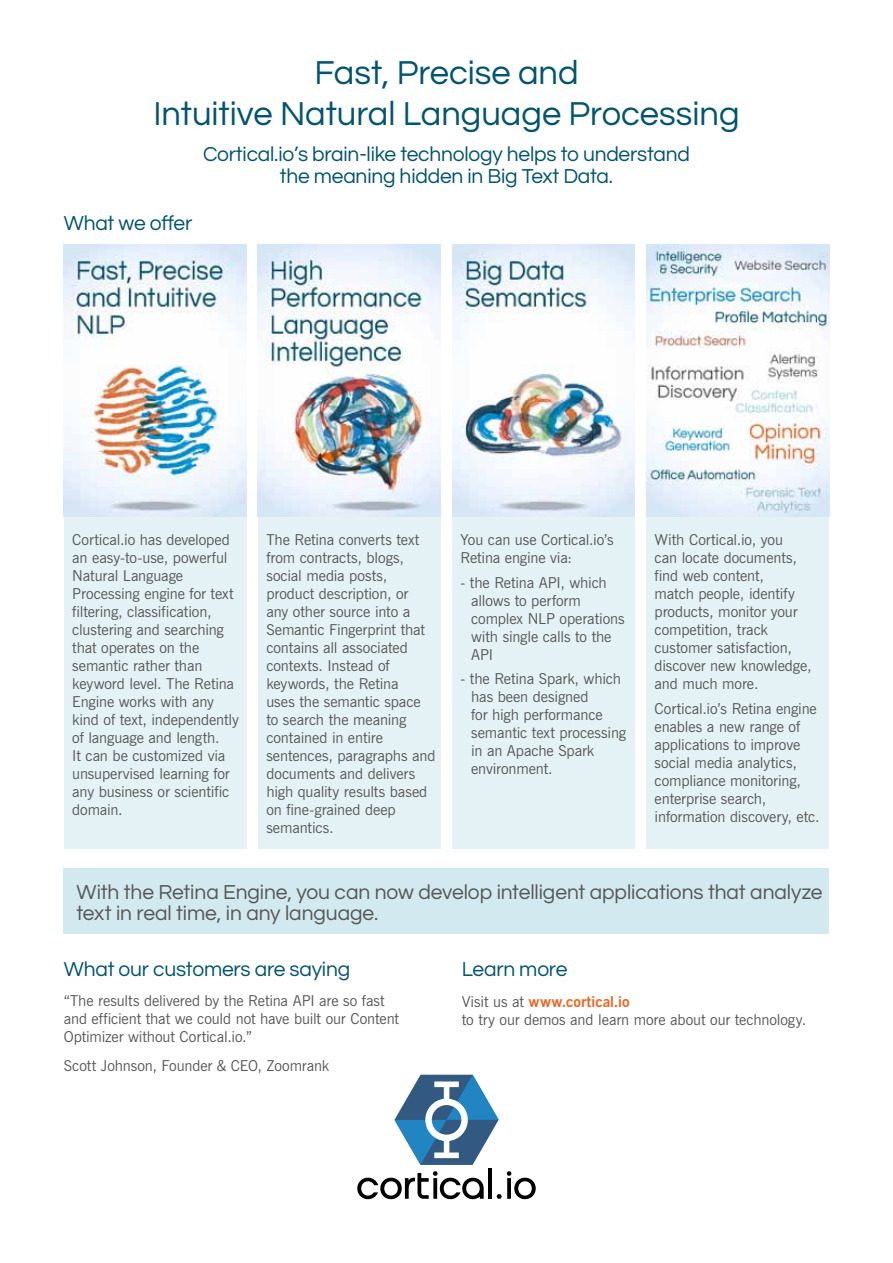
<style>
.page{position:relative;width:893px;height:1263px;background:#fff}
.page>*{position:absolute;margin:0;border:0;box-sizing:border-box;transform-origin:0 0}
.t1{font:34.5px/41.4px "Questrial";color:#005570;text-align:center}
.t2{font:21px/22.5px "Questrial";letter-spacing:-.01em;color:#005570;text-align:center}
.t3{font:21px/21px "Questrial";letter-spacing:-.005em;color:#575756}
.t4{font:15px/18px "News Gothic BT";letter-spacing:-.005em;color:#575756}
.s1{font-weight:700;color:#ec6725}
</style>
<div class="page">
<div style="left:64px;top:869px;width:765px;height:65px;background:#d1e9ef"></div>
<svg style="left:394px;top:1075px;width:105px;height:90px"></svg>
<hr style="left:488px;top:1169px;width:4px;height:30px;background:#000">
<svg style="left:357px;top:1171px;width:127px;height:28px"></svg>
<svg style="left:496px;top:1171px;width:40px;height:28px"></svg>
<div style="left:64px;top:517px;width:183px;height:331px;background:#e4f2f6"></div>
<div style="left:258px;top:517px;width:183px;height:331px;background:#e4f2f6"></div>
<div style="left:452px;top:517px;width:183px;height:331px;background:#e4f2f6"></div>
<div style="left:646px;top:517px;width:183px;height:331px;background:#e4f2f6"></div>
<img style="left:64px;top:244px;width:183px;height:273px">
<img style="left:258px;top:244px;width:183px;height:273px">
<img style="left:452px;top:244px;width:183px;height:273px">
<img style="left:646px;top:244px;width:183px;height:273px">
<h1 class="t1" style="left:153px;top:52px;width:588px">Fast, Precise and<br>Intuitive Natural Language Processing</h1>
<h2 class="t2" style="left:203px;top:143px;width:488px">Cortical.io’s brain-like technology helps to understand the meaning hidden in Big Text Data.</h2>
<h2 class="t2" style="left:64px;top:212px;width:130px">What we offer</h2>
<p class="t4" style="left:72px;top:531px;width:168px">Cortical.io has developed an easy-to-use, powerful<br>Natural Language<br>Processing engine for text filtering, classification, clustering and searching that operates on the semantic rather than keyword level. The Retina<br>Engine works with any kind of text, independently of language and length.<br>It can be customized via unsupervised learning for any business or scientific domain.</p>
<p class="t4" style="left:266px;top:531px;width:171px">The Retina converts text from contracts, blogs, social media posts, product description, or<br>any other source into a<br>Semantic Fingerprint that contains all associated contexts. Instead of keywords, the Retina<br>uses the semantic space to search the meaning contained in entire sentences, paragraphs and documents and delivers high quality results based on fine-grained deep semantics.</p>
<p class="t4" style="left:460px;top:531px;width:155px">You can use Cortical.io’s<br>Retina engine via:</p>
<p class="t4" style="left:471px;top:573px;width:155px;text-indent:-11px">- the Retina API, which allows to perform complex NLP operations with single calls to the<br>API</p>
<p class="t4" style="left:471px;top:669px;width:156px;text-indent:-11px">- the Retina Spark, which has been designed<br>for high performance semantic text processing in an Apache Spark environment.</p>
<p class="t4" style="left:655px;top:531px;width:158px">With Cortical.io, you<br>can locate documents, find web content,<br>match people, identify products, monitor your competition, track customer satisfaction, discover new knowledge, and much more.</p>
<p class="t4" style="left:655px;top:699px;width:167px">Cortical.io’s Retina engine enables a new range of applications to improve social media analytics, compliance monitoring, enterprise search, information discovery, etc.</p>
<h2 class="t3" style="left:77px;top:882px;width:748px">With the Retina Engine, you can now develop intelligent applications that analyze text in real time, in any language.</h2>
<h2 class="t2" style="left:64px;top:958px;width:288px">What our customers are saying</h2>
<h2 class="t2" style="left:462px;top:958px;width:107px">Learn more</h2>
<p class="t4" style="left:64px;top:992px;width:337px">“The results delivered by the Retina API are so fast and efficient that we could not have built our Content<br>Optimizer without Cortical.io.”</p>
<p class="t4" style="left:64px;top:1056px;width:267px">Scott Johnson, Founder &amp; CEO, Zoomrank</p>
<p class="t4" style="left:462px;top:992px;width:346px">Visit us at <span class="s1">www.cortical.io<br></span>to try our demos and learn more about our technology.</p>
</div>
